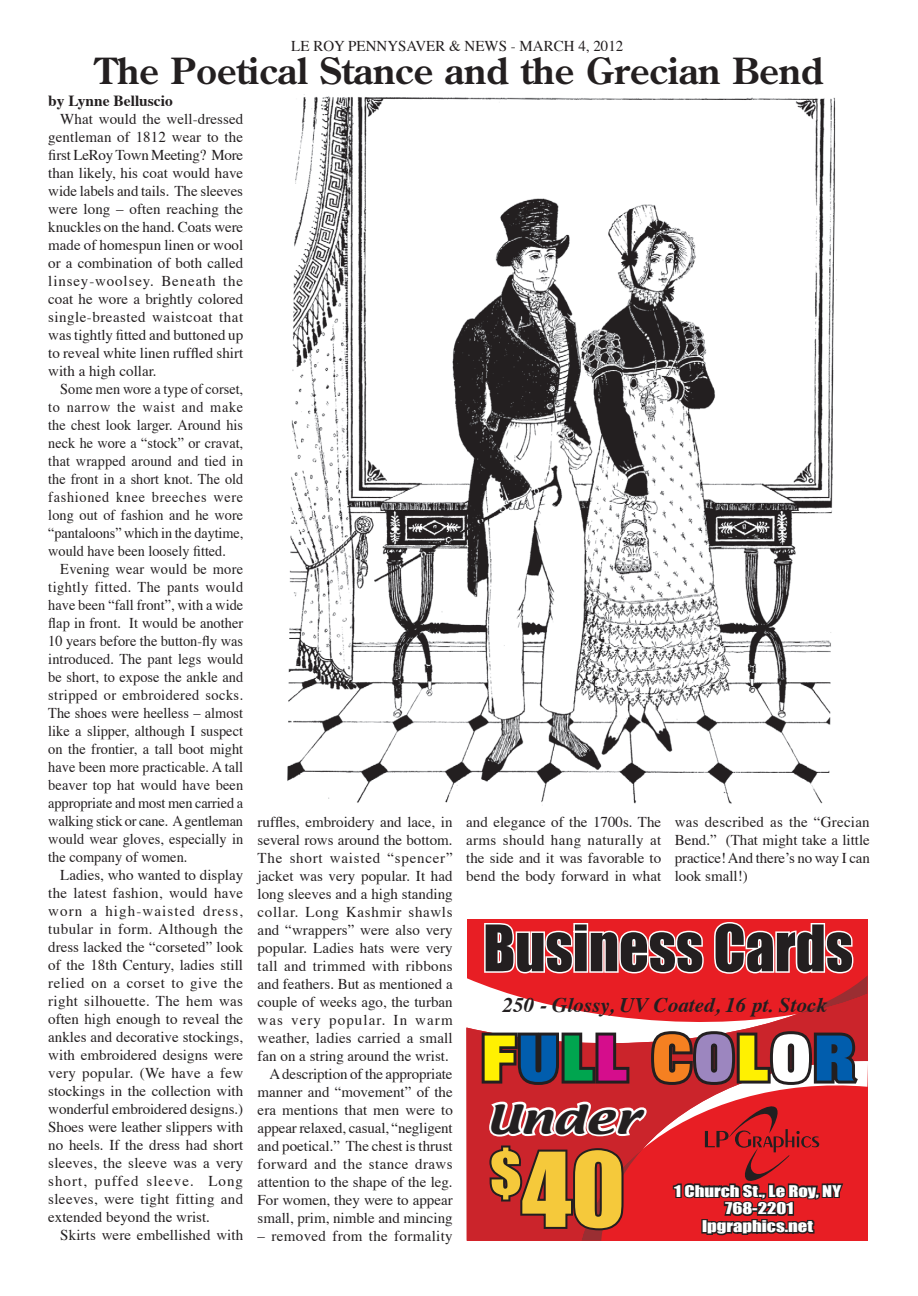
<style>
.page{position:relative;width:918px;height:1296px;background:#fff}
.page>*{position:absolute;margin:0;border:0;box-sizing:border-box;transform-origin:0 0}
.t1{font:95.25px "Impact";color:#f5c93b;scale:1.05 1}
.t2{font:800 63px "Folio";letter-spacing:.05em;color:#fff101;scale:.86 1}
.t3{font:59.25px "Impact";color:#231f20}
.t4{font:700 36px "Century Old Style Std";color:#231f20}
.t5{font:35.25px "Textile";color:#231f20;scale:1.4 1}
.t6{font:italic 700 20.7px "Times";color:#231f20}
.t7{font:700 15.45px "Times";color:#231f20}
.t8{font:15px/18px "Times";color:#231f20;text-align:justify}
.t9{font:15px/18px "Times";color:#231f20;text-align:justify;scale:.96 1}
.t10{font:15px/18px "Times";color:#231f20;text-align:justify;scale:.95 1}
.t11{font:15px "Times";letter-spacing:.025em;color:#231f20}
.t12{font:14.85px/17.9px "Impact";color:#fff;text-align:center;scale:1.25 1}
.s1{color:#015dad}
.s2{color:#00a54f}
.s3{color:#d50d8c}
.s4{color:#f58021}
.s5{color:#9c86bf}
.s6{color:#fff}
</style>
<div class="page">
<svg style="left:466px;top:920px;width:402px;height:321px;background:#c74247"></svg>
<img style="left:287px;top:94px;width:550px;height:712px">
<p class="t8" style="left:291px;top:36px;width:334px">LE ROY PENNYSAVER &amp; NEWS - MARCH 4, 2012</p>
<h3 class="t4" style="left:96px;top:48px;width:729px">The Poetical Stance and the Grecian Bend</h3>
<p class="t7" style="left:48px;top:86px;width:126px">by Lynne Belluscio</p>
<p class="t8" style="left:48px;top:109px;width:196px;text-indent:12px">What would the well-dressed gentleman of 1812 wear to the first LeRoy Town Meeting? More than likely, his coat would have wide labels and tails. The sleeves were long – often reaching the knuckles on the hand. Coats were made of homespun linen or wool or a combination of both called linsey-woolsey. Beneath the coat he wore a brightly colored single-breasted waistcoat that was tightly fitted and buttoned up to reveal white linen ruffled shirt with a high collar.</p>
<p class="t10" style="left:48px;top:379px;width:207px;text-indent:12px">Some men wore a type of corset, to narrow the waist and make the chest look larger. Around his neck he wore a “stock” or cravat, that wrapped around and tied in the front in a short knot. The old fashioned knee breeches were long out of fashion and he wore “pantaloons” which in the daytime, would have been loosely fitted.</p>
<p class="t9" style="left:48px;top:559px;width:205px;text-indent:12px">Evening wear would be more tightly fitted. The pants would have been “fall front”, with a wide flap in front. It would be another 10 years before the button-fly was introduced. The pant legs would be short, to expose the ankle and stripped or embroidered socks.<br>The shoes were heelless – almost like a slipper, although I suspect on the frontier, a tall boot might have been more practicable. A tall beaver top hat would have been appropriate and most men carried a walking stick or cane. A gentleman would wear gloves, especially in the company of women.</p>
<p class="t8" style="left:48px;top:865px;width:197px;text-indent:12px">Ladies, who wanted to display the latest fashion, would have worn a high-waisted dress, tubular in form. Although the dress lacked the “corseted” look of the 18th Century, ladies still relied on a corset to give the right silhouette. The hem was often high enough to reveal the ankles and decorative stockings, with embroidered designs were very popular. (We have a few stockings in the collection with wonderful embroidered designs.)<br>Shoes were leather slippers with no heels. If the dress had short sleeves, the sleeve was a very short, puffed sleeve. Long sleeves, were tight fitting and extended beyond the wrist.</p>
<p class="t8" style="left:60px;top:1225px;width:185px">Skirts were embellished with</p>
<p class="t8" style="left:258px;top:811px;width:197px;text-align:right">ruffles, embroidery and lace, in several rows around the bottom.<br>The short waisted “spencer” jacket was very popular. It had long sleeves and a high standing collar. Long Kashmir shawls and “wrappers” were also very popular. Ladies hats were very tall and trimmed with ribbons and feathers. But as mentioned a couple of weeks ago, the turban was very popular. In warm weather, ladies carried a small fan on a string around the wrist.<br>A description of the appropriate manner and “movement” of the era mentions that men were to appear relaxed, casual, “negligent and poetical.” The chest is thrust forward and the stance draws attention to the shape of the leg.<br>For women, they were to appear small, prim, nimble and mincing</p>
<p class="t11" style="left:258px;top:1222px;width:197px">– removed from the formality</p>
<p class="t8" style="left:466px;top:811px;width:197px">and elegance of the 1700s. The arms should hang naturally at the side and it was favorable to bend the body forward in what</p>
<p class="t8" style="left:675px;top:811px;width:197px">was described as the “Grecian Bend.” (That might take a little practice! And there’s no way I can look small!)</p>
<h3 class="t3" style="left:483px;top:911px;width:371px">Business Cards</h3>
<h3 class="t6" style="left:503px;top:985px;width:326px">250 - Glossy, UV Coated, 16 pt. Stock</h3>
<h2 class="t2" style="left:482px;top:1023px;width:434px">F<span class="s1">U</span><span class="s2">L</span><span class="s3">L</span> <span class="s4">C</span><span class="s5">O</span>L<span class="s6">O</span><span class="s1">R</span></h2>
<h3 class="t5" style="left:487px;top:1094px;width:110px">Under</h3>
<h1 class="t1" style="left:490px;top:1131px;width:130px"><sup>$</sup>40</h1>
<p class="t12" style="left:674px;top:1182px;width:135px">1 Church St., Le Roy, NY<br>768-2201 lpgraphics.net</p>
</div>
